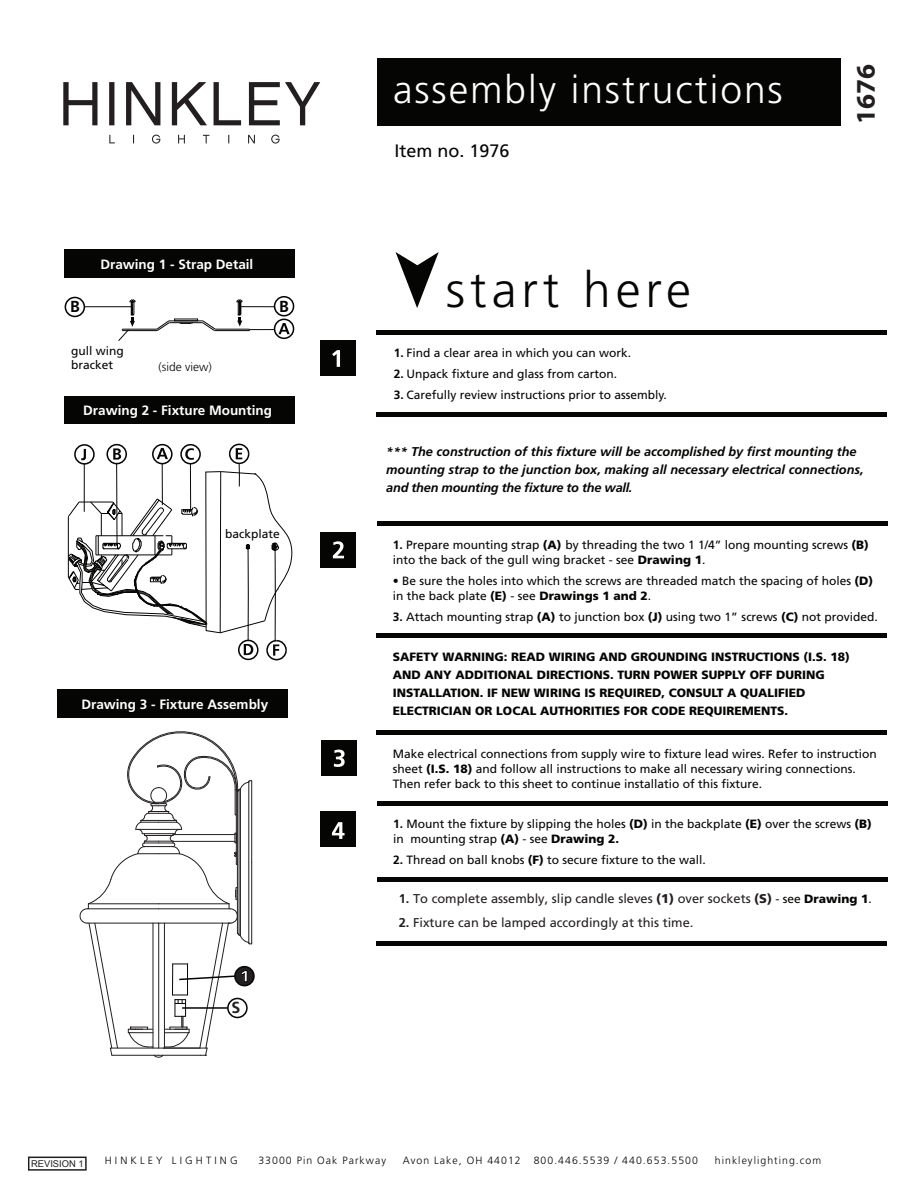
<style>
.page{position:relative;width:918px;height:1188px;background:#fff}
.page>*{position:absolute;margin:0;border:0;box-sizing:border-box;transform-origin:0 0}
.t1{font:300 49.65px "Frutiger LT Std";letter-spacing:.1em;color:#050504}
.t2{font:300 39px "Frutiger LT Std";letter-spacing:.05em;color:#fff}
.t3{font:700 27px "Myriad Pro";color:#231f20}
.t4{font:18px "Frutiger LT Std";color:#050504}
.t5{font:700 16.05px "Frutiger LT Std";color:#050605}
.t6{font:700 16.05px "Frutiger LT Std";color:#231f20}
.t7{font:900 16.05px "Frutiger LT Std";color:#fff}
.t8{font:700 13.5px "Frutiger LT Std";color:#fff}
.t9{font:italic 700 12.75px/18px "Frutiger LT Std";color:#050504}
.t10{font:12.75px "Frutiger LT Std";color:#231f20}
.t11{font:12px/15px "Frutiger LT Std";color:#050504}
.t12{font:900 12px/18px "Frutiger LT Std";color:#050504}
.t13{font:300 12px "Frutiger LT Std";color:#050504}
.t14{font:300 10.5px "Frutiger LT Std";letter-spacing:.1em;color:#050504}
.t15{font:300 10.5px "Frutiger LT Std";letter-spacing:.3em;color:#050504}
.t16{font:9.3px "Arial";color:#231f20}
.s1{font-weight:700}
.s2{font-weight:900}
.s3{font-weight:300}
.s4{font-size:12px;color:#050504}
.s5{font-weight:900;font-size:12px;color:#050504}
</style>
<div class="page">
<div style="left:377px;top:58px;width:463px;height:68px;background:#050504"></div>
<svg style="left:396px;top:252px;width:43px;height:56px"></svg>
<div style="left:321px;top:341px;width:35px;height:35px;background:#050504"></div>
<svg style="left:332px;top:350px;width:8px;height:17px"></svg>
<div style="left:321px;top:740px;width:36px;height:36px;background:#050504"></div>
<div style="left:377px;top:330px;width:510px;height:5px;background:#050504"></div>
<div style="left:377px;top:412px;width:510px;height:5px;background:#050504"></div>
<div style="left:377px;top:521px;width:510px;height:5px;background:#050504"></div>
<div style="left:376px;top:633px;width:511px;height:5px;background:#050504"></div>
<div style="left:377px;top:801px;width:510px;height:5px;background:#050504"></div>
<div style="left:377px;top:877px;width:510px;height:5px;background:#050504"></div>
<div style="left:376px;top:730px;width:511px;height:5px;background:#050504"></div>
<svg style="left:334px;top:750px;width:11px;height:17px"></svg>
<div style="left:321px;top:533px;width:35px;height:35px;background:#050504"></div>
<div style="left:321px;top:811px;width:35px;height:36px;background:#050504"></div>
<svg style="left:332px;top:822px;width:13px;height:17px"></svg>
<svg style="left:333px;top:541px;width:11px;height:17px"></svg>
<div style="left:64px;top:250px;width:231px;height:28px;background:#050504"></div>
<div style="left:64px;top:396px;width:231px;height:28px;background:#050504"></div>
<hr style="left:215px;top:329px;width:34px;height:1px;background:#050604">
<hr style="left:215px;top:330px;width:34px;height:1px;background:#050604">
<hr style="left:122px;top:330px;width:35px;height:1px;background:#050604">
<hr style="left:122px;top:329px;width:35px;height:1px;background:#050604">
<svg style="left:156px;top:320px;width:60px;height:11px"></svg>
<hr style="left:83px;top:306px;width:49px;height:1px;background:#050605">
<div style="left:274px;top:296px;width:20px;height:21px;background:#fff;border:2px solid #050605;border-radius:50%"></div>
<svg style="left:274px;top:319px;width:20px;height:20px"></svg>
<svg style="left:249px;top:323px;width:41px;height:11px"></svg>
<div style="left:65px;top:297px;width:20px;height:20px;background:#fff;border:2px solid #050605;border-radius:50%"></div>
<hr style="left:239px;top:306px;width:36px;height:1px;background:#050605">
<svg style="left:68px;top:443px;width:225px;height:218px"></svg>
<svg style="left:117px;top:299px;width:19px;height:42px"></svg>
<svg style="left:236px;top:299px;width:7px;height:28px"></svg>
<svg style="left:63px;top:82px;width:257px;height:43px"></svg>
<svg style="left:109px;top:135px;width:171px;height:9px"></svg>
<div style="left:57px;top:689px;width:231px;height:28px;background:#050504"></div>
<div style="left:376px;top:941px;width:511px;height:5px;background:#050504"></div>
<svg style="left:234px;top:966px;width:21px;height:20px"></svg>
<svg style="left:79px;top:731px;width:173px;height:327px"></svg>
<hr style="left:182px;top:1007px;width:46px;height:2px;background:#050504">
<div style="left:28px;top:1157px;width:59px;height:14px;border:2px solid #231f20"></div>
<h3 class="t5" style="left:70px;top:297px;width:11px">B</h3>
<p class="t8" style="left:100px;top:257px;width:155px">Drawing 1 - Strap Detail</p>
<h3 class="t5" style="left:279px;top:297px;width:11px">B</h3>
<p class="t11" style="left:71px;top:344px;width:54px;line-height:13.5px">gull wing bracket</p>
<p class="t13" style="left:158px;top:360px;width:55px">(side view)</p>
<p class="t8" style="left:83px;top:402px;width:190px">Drawing 2 - Fixture Mounting</p>
<p class="t11" style="left:225px;top:526px;width:56px">backplate</p>
<p class="t8" style="left:81px;top:696px;width:188px">Drawing 3 - Fixture Assembly</p>
<h3 class="t7" style="left:240px;top:966px;width:11px">1</h3>
<h3 class="t6" style="left:231px;top:998px;width:10px">S</h3>
<h2 class="t2" style="left:393px;top:68px;width:391px">assembly instructions</h2>
<h3 class="t4" style="left:394px;top:140px;width:117px">Item no. 1976</h3>
<h1 class="t1" style="left:446px;top:262px;width:247px">start here</h1>
<p class="t11" style="left:394px;top:346px;width:239px"><span class="s1">1.</span> Find a clear area in which you can work.</p>
<p class="t11" style="left:394px;top:367px;width:225px"><span class="s1">2.</span> Unpack fixture and glass from carton.</p>
<p class="t11" style="left:394px;top:388px;width:275px"><span class="s1">3.</span> Carefully review instructions prior to assembly.</p>
<h3 class="t3" style="left:848px;top:124px;width:61px;rotate:-90deg">1676</h3>
<p class="t9" style="left:386px;top:442px;width:479px">*** The construction of this fixture will be accomplished by first mounting the mounting strap to the junction box, making all necessary electrical connections, and then mounting the fixture to the wall.</p>
<p class="t11" style="left:393px;top:537px;width:477px"><span class="s1">1.</span> Prepare mounting strap <span class="s2">(A)</span> by threading the two 1 1/4” long mounting screws <span class="s2">(B) </span>into the back of the gull wing bracket - see <span class="s2">Drawing 1</span>.</p>
<p class="t11" style="left:393px;top:573px;width:482px"><span class="s3">•</span> Be sure the holes into which the screws are threaded match the spacing of holes <span class="s2">(D) </span>in the back plate <span class="s2">(E)</span> - see <span class="s2">Drawings 1 and 2</span>.</p>
<p class="t11" style="left:393px;top:609px;width:486px"><span class="s1">3.</span> Attach mounting strap <span class="s2">(A)</span> to junction box <span class="s2">(J)</span> using two 1” screws <span class="s2">(C)</span> not provided.</p>
<p class="t12" style="left:393px;top:648px;width:459px">SAFETY WARNING: READ WIRING AND GROUNDING INSTRUCTIONS (I.S. 18)<br>AND ANY ADDITIONAL DIRECTIONS. TURN POWER SUPPLY OFF DURING INSTALLATION. IF NEW WIRING IS REQUIRED, CONSULT A QUALIFIED ELECTRICIAN OR LOCAL AUTHORITIES FOR CODE REQUIREMENTS.</p>
<p class="t11" style="left:393px;top:746px;width:486px">Make electrical connections from supply wire to fixture lead wires. Refer to instruction sheet <span class="s2">(I.S. 18)</span> and follow all instructions to make all necessary wiring connections.<br>Then refer back to this sheet to continue installatio of this fixture.</p>
<p class="t11" style="left:393px;top:817px;width:480px"><span class="s1">1.</span> Mount the fixture by slipping the holes <span class="s2">(D)</span> in the backplate <span class="s2">(E)</span> over the screws <span class="s2">(B) </span>in mounting strap <span class="s2">(A)</span> - see <span class="s2">Drawing 2.</span></p>
<p class="t11" style="left:393px;top:853px;width:314px"><span class="s1">2.</span> Thread on ball knobs <span class="s2">(F)</span> to secure fixture to the wall.</p>
<p class="t10" style="left:399px;top:891px;width:475px"><span class="s1">1.</span> To complete assembly, slip candle sleves <span class="s2">(1)</span> over sockets <span class="s2">(S)</span> <span class="s4">- see</span> <span class="s5">Drawing 1</span><span class="s4">.</span></p>
<p class="t10" style="left:399px;top:915px;width:296px"><span class="s1">2.</span> Fixture can be lamped accordingly at this time.</p>
<p class="t16" style="left:31px;top:1157px;width:54px">REVISION 1</p>
<p class="t15" style="left:105px;top:1154px;width:134px">HINKLEY LIGHTING</p>
<p class="t14" style="left:258px;top:1154px;width:129px">33000 Pin Oak Parkway</p>
<p class="t14" style="left:403px;top:1154px;width:297px">Avon Lake, OH 44012 800.446.5539 / 440.653.5500</p>
<p class="t14" style="left:715px;top:1154px;width:108px">hinkleylighting.com</p>
</div>
